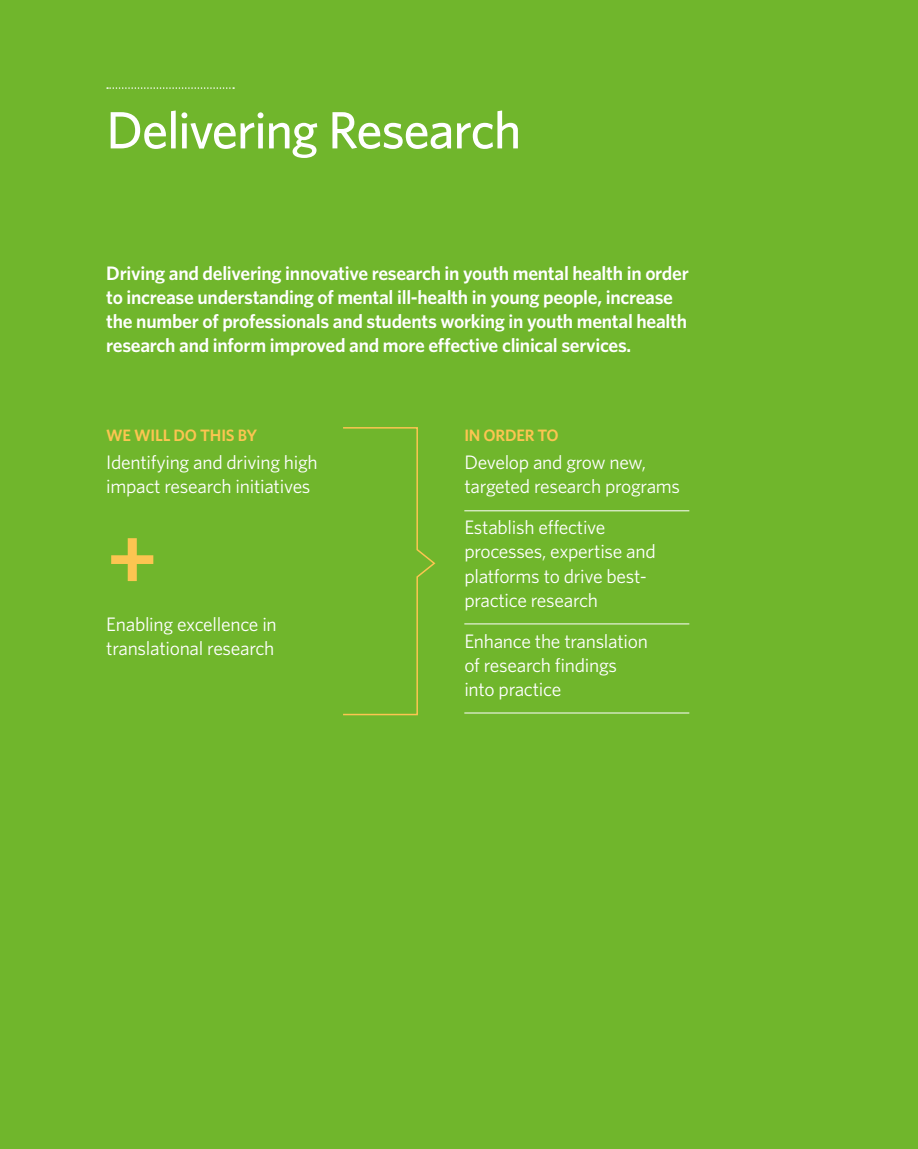
<style>
.page{position:relative;width:918px;height:1149px;background:#fff}
.page>*{position:absolute;margin:0;border:0;box-sizing:border-box;transform-origin:0 0}
.t1{font:600 90.75px "Whitney";color:#fcc551}
.t2{font:500 52.5px "Whitney";letter-spacing:-.025em;color:#fff}
.t3{font:19.5px/24px "Whitney";letter-spacing:-.015em;color:#fff}
.t4{font:600 19.5px/24px "Whitney";letter-spacing:-.015em;color:#fff}
.t5{font:600 16.5px "Whitney";letter-spacing:-.015em;color:#fcc551}
</style>
<div class="page">
<div style="left:0;top:0;width:918px;height:1148px;background:#70b62c"></div>
<svg style="left:107px;top:87px;width:127px;height:2px"></svg>
<hr style="left:464px;top:510px;width:225px;height:1px;background:#fff">
<hr style="left:464px;top:623px;width:225px;height:1px;background:#fff">
<hr style="left:464px;top:712px;width:225px;height:1px;background:#fff">
<svg style="left:343px;top:427px;width:93px;height:288px"></svg>
<h2 class="t2" style="left:106px;top:95px;width:417px">Delivering Research</h2>
<p class="t4" style="left:106px;top:260px;width:584px">Driving and delivering innovative research in youth mental health in order to increase understanding of mental ill-health in young people, increase the number of professionals and students working in youth mental health research and inform improved and more effective clinical services.</p>
<p class="t5" style="left:106px;top:424px;width:152px">WE WILL DO THIS BY</p>
<p class="t3" style="left:106px;top:450px;width:213px">Identifying and driving high impact research initiatives</p>
<h1 class="t1" style="left:106px;top:498px;width:53px">+</h1>
<p class="t3" style="left:106px;top:612px;width:172px">Enabling excellence in translational research</p>
<p class="t5" style="left:464px;top:424px;width:96px">IN ORDER TO</p>
<p class="t3" style="left:464px;top:450px;width:217px">Develop and grow new, targeted research programs</p>
<p class="t3" style="left:464px;top:515px;width:193px">Establish effective processes, expertise and platforms to drive best&shy;practice research</p>
<p class="t3" style="left:464px;top:628px;width:185px">Enhance the translation of research findings into practice</p>
</div>
